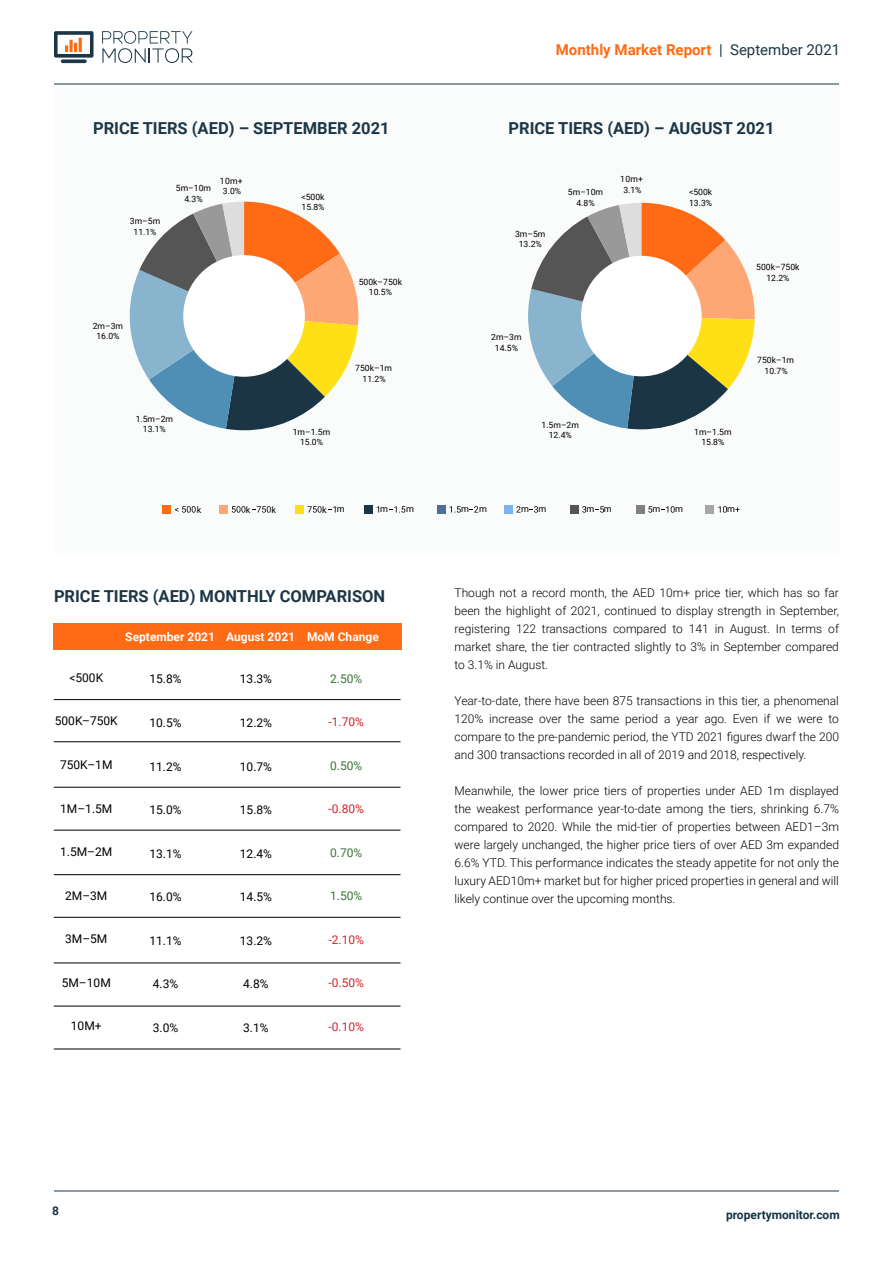
<style>
.page{position:relative;width:893px;height:1263px;background:#fff}
.page>*{position:absolute;margin:0;border:0;box-sizing:border-box;transform-origin:0 0}
.t1{font:700 16.5px "Roboto";color:#1c3645}
.t2{font:700 15px "Roboto";color:#ff6b14}
.t3{font:300 12px/18px "Roboto";color:#000;text-align:justify}
.t4{font:12px "Roboto";color:#000}
.t5{font:700 12px "Roboto";color:#fff}
.t6{font:12px "Roboto";color:#d2232a}
.t7{font:12px "Roboto";color:#3d7438}
.t8{font:700 12px "Roboto";color:#123345}
.t9{font:700 12px "Roboto";color:#1b3545}
.t10{font:9px "Roboto";color:#000}
.t11{font:8.55px/10.4px "Roboto";color:#000;text-align:center}
.s1{font-weight:400;color:#1c3645}
</style>
<div class="page">
<hr style="left:54px;top:1190px;width:785px;height:1px;background:#1b3545">
<div style="left:54px;top:84px;width:785px;height:469px;background:#fafbfb"></div>
<div style="left:53px;top:623px;width:348px;height:27px;background:#ff6b14"></div>
<hr style="left:54px;top:699px;width:347px;height:1px;background:#000">
<hr style="left:54px;top:830px;width:347px;height:1px;background:#000">
<hr style="left:54px;top:787px;width:347px;height:1px;background:#000">
<hr style="left:54px;top:917px;width:347px;height:1px;background:#000">
<hr style="left:54px;top:741px;width:347px;height:1px;background:#000">
<hr style="left:54px;top:874px;width:347px;height:1px;background:#000">
<hr style="left:54px;top:1006px;width:347px;height:1px;background:#000">
<hr style="left:54px;top:963px;width:347px;height:1px;background:#000">
<hr style="left:54px;top:1049px;width:347px;height:1px;background:#000">
<div style="left:162px;top:505px;width:8px;height:8px;background:#ff6b14"></div>
<div style="left:219px;top:505px;width:9px;height:8px;background:#ffa675"></div>
<svg style="left:232px;top:506px;width:13px;height:7px"></svg>
<svg style="left:252px;top:506px;width:19px;height:7px"></svg>
<svg style="left:175px;top:506px;width:21px;height:7px"></svg>
<div style="left:295px;top:505px;width:9px;height:8px;background:#ffde14"></div>
<svg style="left:308px;top:506px;width:14px;height:7px"></svg>
<svg style="left:328px;top:506px;width:8px;height:6px"></svg>
<div style="left:364px;top:505px;width:9px;height:8px;background:#1c3645"></div>
<svg style="left:389px;top:506px;width:16px;height:7px"></svg>
<div style="left:437px;top:505px;width:8px;height:8px;background:#4d6e99"></div>
<svg style="left:450px;top:506px;width:11px;height:7px"></svg>
<svg style="left:469px;top:506px;width:9px;height:6px"></svg>
<div style="left:504px;top:505px;width:9px;height:8px;background:#7db3ed"></div>
<svg style="left:516px;top:506px;width:5px;height:6px"></svg>
<svg style="left:529px;top:506px;width:9px;height:7px"></svg>
<div style="left:570px;top:505px;width:8px;height:8px;background:#545454"></div>
<svg style="left:582px;top:506px;width:4px;height:7px"></svg>
<svg style="left:595px;top:506px;width:9px;height:7px"></svg>
<div style="left:636px;top:505px;width:8px;height:8px;background:#808080"></div>
<svg style="left:648px;top:506px;width:4px;height:7px"></svg>
<svg style="left:661px;top:506px;width:14px;height:7px"></svg>
<div style="left:705px;top:505px;width:9px;height:8px;background:#a6a6a8"></div>
<svg style="left:718px;top:506px;width:9px;height:7px"></svg>
<svg style="left:61px;top:59px;width:26px;height:4px"></svg>
<svg style="left:54px;top:31px;width:40px;height:27px"></svg>
<svg style="left:69px;top:40px;width:4px;height:12px"></svg>
<svg style="left:102px;top:31px;width:91px;height:32px"></svg>
<hr style="left:54px;top:84px;width:785px;height:1px;background:#1c3645">
<svg style="left:528px;top:203px;width:227px;height:226px"></svg>
<div style="left:581px;top:256px;width:121px;height:120px;background:#fff;border-radius:60px"></div>
<svg style="left:130px;top:202px;width:228px;height:228px"></svg>
<div style="left:183px;top:255px;width:122px;height:122px;background:#fff;border-radius:61px"></div>
<p class="t2" style="left:556px;top:39px;width:286px">Monthly Market Report <span class="s1">| September 2021</span></p>
<h1 class="t1" style="left:93px;top:116px;width:298px">PRICE TIERS (AED) – SEPTEMBER 2021</h1>
<h1 class="t1" style="left:508px;top:116px;width:267px">PRICE TIERS (AED) – AUGUST 2021</h1>
<p class="t11" style="left:130px;top:216px;width:32px">3m–5m<br>11.1%</p>
<p class="t11" style="left:176px;top:183px;width:37px">5m–10m<br>4.3%</p>
<p class="t11" style="left:220px;top:176px;width:24px">10m+<br>3.0%</p>
<p class="t11" style="left:93px;top:320px;width:32px">2m–3m<br>16.0%</p>
<p class="t11" style="left:136px;top:414px;width:39px">1.5m–2m<br>13.1%</p>
<p class="t11" style="left:301px;top:191px;width:25px;text-align:left">&lt;500k<br>15.8%</p>
<p class="t11" style="left:359px;top:276px;width:45px">500k–750k<br>10.5%</p>
<p class="t11" style="left:515px;top:228px;width:32px">3m–5m<br>13.2%</p>
<p class="t11" style="left:568px;top:187px;width:37px">5m–10m<br>4.8%</p>
<p class="t11" style="left:620px;top:174px;width:24px">10m+<br>3.1%</p>
<p class="t11" style="left:491px;top:332px;width:32px">2m–3m<br>14.5%</p>
<p class="t11" style="left:689px;top:187px;width:25px;text-align:left">&lt;500k<br>13.3%</p>
<p class="t11" style="left:756px;top:262px;width:45px">500k–750k<br>12.2%</p>
<p class="t11" style="left:757px;top:354px;width:38px">750k–1m</p>
<p class="t11" style="left:355px;top:363px;width:38px">750k–1m</p>
<p class="t11" style="left:765px;top:365px;width:25px">10.7%</p>
<p class="t11" style="left:363px;top:373px;width:25px">11.2%</p>
<p class="t11" style="left:293px;top:427px;width:39px">1m–1.5m<br>15.0%</p>
<p class="t11" style="left:541px;top:419px;width:39px">1.5m–2m<br>12.4%</p>
<p class="t11" style="left:694px;top:427px;width:39px">1m–1.5m<br>15.8%</p>
<p class="t10" style="left:197px;top:503px;width:6px">k</p>
<p class="t10" style="left:246px;top:503px;width:6px">k</p>
<p class="t10" style="left:271px;top:503px;width:6px">k</p>
<p class="t10" style="left:322px;top:503px;width:24px">k m</p>
<p class="t10" style="left:380px;top:503px;width:9px">m</p>
<p class="t10" style="left:406px;top:503px;width:9px">m</p>
<p class="t10" style="left:461px;top:503px;width:27px">m m</p>
<p class="t10" style="left:521px;top:503px;width:27px">m m</p>
<p class="t10" style="left:586px;top:503px;width:27px">m m</p>
<p class="t10" style="left:652px;top:503px;width:9px">m</p>
<p class="t10" style="left:675px;top:503px;width:9px">m</p>
<p class="t10" style="left:727px;top:503px;width:9px">m</p>
<h1 class="t1" style="left:54px;top:584px;width:333px">PRICE TIERS (AED) MONTHLY COMPARISON</h1>
<p class="t5" style="left:125px;top:628px;width:171px">September 2021 August 2021</p>
<p class="t4" style="left:69px;top:669px;width:35px">&lt;500K</p>
<p class="t4" style="left:55px;top:713px;width:64px">500K–750K</p>
<p class="t4" style="left:60px;top:756px;width:54px">750K–1M</p>
<p class="t4" style="left:60px;top:800px;width:54px">1M–1.5M</p>
<p class="t4" style="left:60px;top:843px;width:54px">1.5M–2M</p>
<p class="t4" style="left:65px;top:887px;width:44px">2M–3M</p>
<p class="t4" style="left:65px;top:930px;width:44px">3M–5M</p>
<p class="t4" style="left:62px;top:974px;width:51px">5M–10M</p>
<p class="t4" style="left:71px;top:1017px;width:32px">10M+</p>
<p class="t4" style="left:149px;top:671px;width:34px">15.8%</p>
<p class="t4" style="left:149px;top:714px;width:34px">10.5%</p>
<p class="t4" style="left:149px;top:758px;width:34px">11.2%</p>
<p class="t4" style="left:149px;top:801px;width:34px">15.0%</p>
<p class="t4" style="left:149px;top:845px;width:34px">13.1%</p>
<p class="t4" style="left:149px;top:888px;width:34px">16.0%</p>
<p class="t4" style="left:149px;top:932px;width:34px">11.1%</p>
<p class="t4" style="left:153px;top:975px;width:27px">4.3%</p>
<p class="t4" style="left:153px;top:1019px;width:27px">3.0%</p>
<p class="t4" style="left:240px;top:671px;width:34px">13.3%</p>
<p class="t4" style="left:240px;top:714px;width:34px">12.2%</p>
<p class="t4" style="left:240px;top:758px;width:34px">10.7%</p>
<p class="t4" style="left:240px;top:801px;width:34px">15.8%</p>
<p class="t4" style="left:240px;top:845px;width:34px">12.4%</p>
<p class="t4" style="left:240px;top:888px;width:34px">14.5%</p>
<p class="t4" style="left:240px;top:932px;width:34px">13.2%</p>
<p class="t4" style="left:243px;top:975px;width:27px">4.8%</p>
<p class="t4" style="left:243px;top:1019px;width:27px">3.1%</p>
<p class="t5" style="left:307px;top:629px;width:73px">MoM Change</p>
<p class="t7" style="left:330px;top:670px;width:34px">2.50%</p>
<p class="t6" style="left:329px;top:714px;width:37px">-1.70%</p>
<p class="t7" style="left:330px;top:757px;width:34px">0.50%</p>
<p class="t6" style="left:329px;top:801px;width:37px">-0.80%</p>
<p class="t7" style="left:330px;top:844px;width:34px">0.70%</p>
<p class="t7" style="left:330px;top:888px;width:34px">1.50%</p>
<p class="t6" style="left:329px;top:931px;width:37px">-2.10%</p>
<p class="t6" style="left:329px;top:975px;width:37px">-0.50%</p>
<p class="t6" style="left:329px;top:1018px;width:37px">-0.10%</p>
<p class="t3" style="left:454px;top:583px;width:386px">Though not a record month, the AED 10m+ price tier, which has so far been the highlight of 2021, continued to display strength in September, registering 122 transactions compared to 141 in August. In terms of market share, the tier contracted slightly to 3% in September compared to 3.1% in August.</p>
<p class="t3" style="left:454px;top:691px;width:386px">Year-to-date, there have been 875 transactions in this tier, a phenomenal 120% increase over the same period a year ago. Even if we were to compare to the pre-pandemic period, the YTD 2021 figures dwarf the 200 and 300 transactions recorded in all of 2019 and 2018, respectively.</p>
<p class="t3" style="left:454px;top:781px;width:386px">Meanwhile, the lower price tiers of properties under AED 1m displayed the weakest performance year-to-date among the tiers, shrinking 6.7% compared to 2020. While the mid-tier of properties between AED1–3m were largely unchanged, the higher price tiers of over AED 3m expanded 6.6% YTD. This performance indicates the steady appetite for not only the luxury AED10m+ market but for higher priced properties in general and will likely continue over the upcoming months.</p>
<p class="t9" style="left:52px;top:1202px;width:8px">8</p>
<p class="t8" style="left:726px;top:1206px;width:115px">propertymonitor.com</p>
</div>
